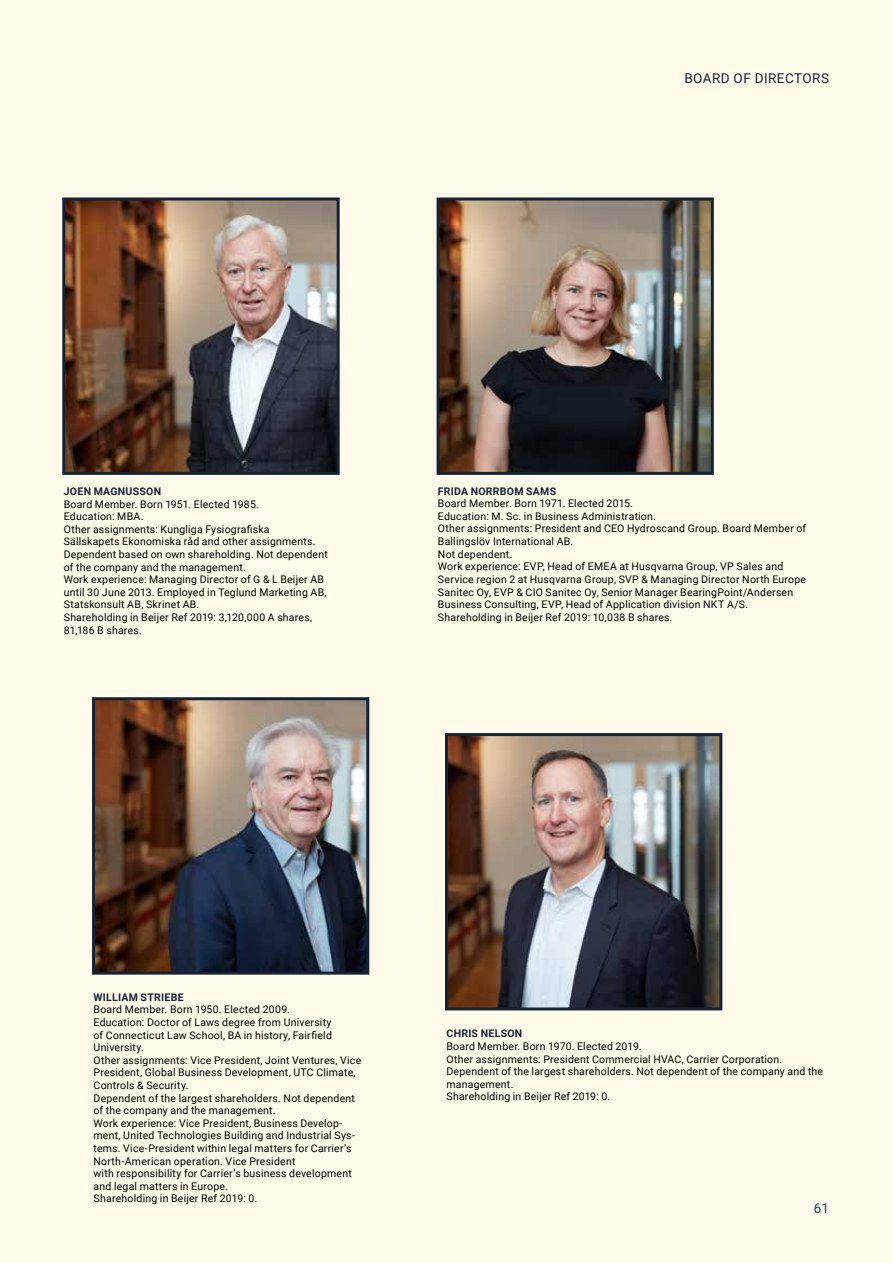
<style>
.page{position:relative;width:893px;height:1263px;background:#fffae9}
.page>*{position:absolute;margin:0;border:0;box-sizing:border-box;transform-origin:0 0}
.t1{font:13.5px "Roboto";letter-spacing:.035em;color:#132334}
.t2{font:13.5px "Roboto";color:#184460}
.t3{font:10.5px/12.6px "Roboto";letter-spacing:.02em;color:#000}
.t4{font:700 10.5px "Roboto";letter-spacing:.025em;color:#132334}
</style>
<div class="page">
<img style="left:66px;top:201px;width:270px;height:270px">
<div style="left:62px;top:197px;width:278px;height:278px;border:3px solid #132334"></div>
<img style="left:441px;top:201px;width:269px;height:270px">
<div style="left:437px;top:197px;width:277px;height:278px;border:3px solid #132334"></div>
<img style="left:96px;top:701px;width:269px;height:270px">
<div style="left:92px;top:697px;width:277px;height:278px;border:3px solid #132334"></div>
<img style="left:449px;top:737px;width:269px;height:269px">
<div style="left:445px;top:733px;width:277px;height:277px;border:3px solid #132334"></div>
<p class="t1" style="left:684px;top:69px;width:146px">BOARD OF DIRECTORS</p>
<p class="t4" style="left:64px;top:484px;width:99px">JOEN MAGNUSSON</p>
<p class="t3" style="left:64px;top:497px;width:266px">Board Member. Born 1951. Elected 1985.<br>Education: MBA.<br>Other assignments: Kungliga Fysiografiska Sällskapets Ekonomiska råd and other assignments.<br>Dependent based on own shareholding. Not dependent of the company and the management.<br>Work experience: Managing Director of G &amp; L Beijer AB until 30 June 2013. Employed in Teglund Marketing AB, Statskonsult AB, Skrinet AB.<br>Shareholding in Beijer Ref 2019: 3,120,000 A shares, 81,186 B shares.</p>
<p class="t4" style="left:438px;top:484px;width:120px">FRIDA NORRBOM SAMS</p>
<p class="t3" style="left:438px;top:497px;width:370px">Board Member. Born 1971. Elected 2015.<br>Education: M. Sc. in Business Administration.<br>Other assignments: President and CEO Hydroscand Group. Board Member of Ballingslöv International AB.<br>Not dependent.<br>Work experience: EVP, Head of EMEA at Husqvarna Group, VP Sales and Service region 2 at Husqvarna Group, SVP &amp; Managing Director North Europe Sanitec Oy, EVP &amp; CIO Sanitec Oy, Senior Manager BearingPoint/Andersen Business Consulting, EVP, Head of Application division NKT A/S.<br>Shareholding in Beijer Ref 2019: 10,038 B shares.</p>
<p class="t4" style="left:94px;top:990px;width:92px">WILLIAM STRIEBE</p>
<p class="t3" style="left:94px;top:1003px;width:269px">Board Member. Born 1950. Elected 2009.<br>Education: Doctor of Laws degree from University<br>of Connecticut Law School, BA in history, Fairfield University.<br>Other assignments: Vice President, Joint Ventures, Vice President, Global Business Development, UTC Climate, Controls &amp; Security.<br>Dependent of the largest shareholders. Not dependent of the company and the management.<br>Work experience: Vice President, Business Develop&shy;ment, United Technologies Building and Industrial Sys&shy;tems. Vice-President within legal matters for Carrier’s North-American operation. Vice President<br>with responsibility for Carrier’s business development and legal matters in Europe.<br>Shareholding in Beijer Ref 2019: 0.</p>
<p class="t4" style="left:446px;top:1026px;width:77px">CHRIS NELSON</p>
<p class="t3" style="left:446px;top:1039px;width:378px">Board Member. Born 1970. Elected 2019.<br>Other assignments: President Commercial HVAC, Carrier Corporation.<br>Dependent of the largest shareholders. Not dependent of the company and the management.<br>Shareholding in Beijer Ref 2019: 0.</p>
<p class="t2" style="left:814px;top:1198px;width:17px">61</p>
</div>
